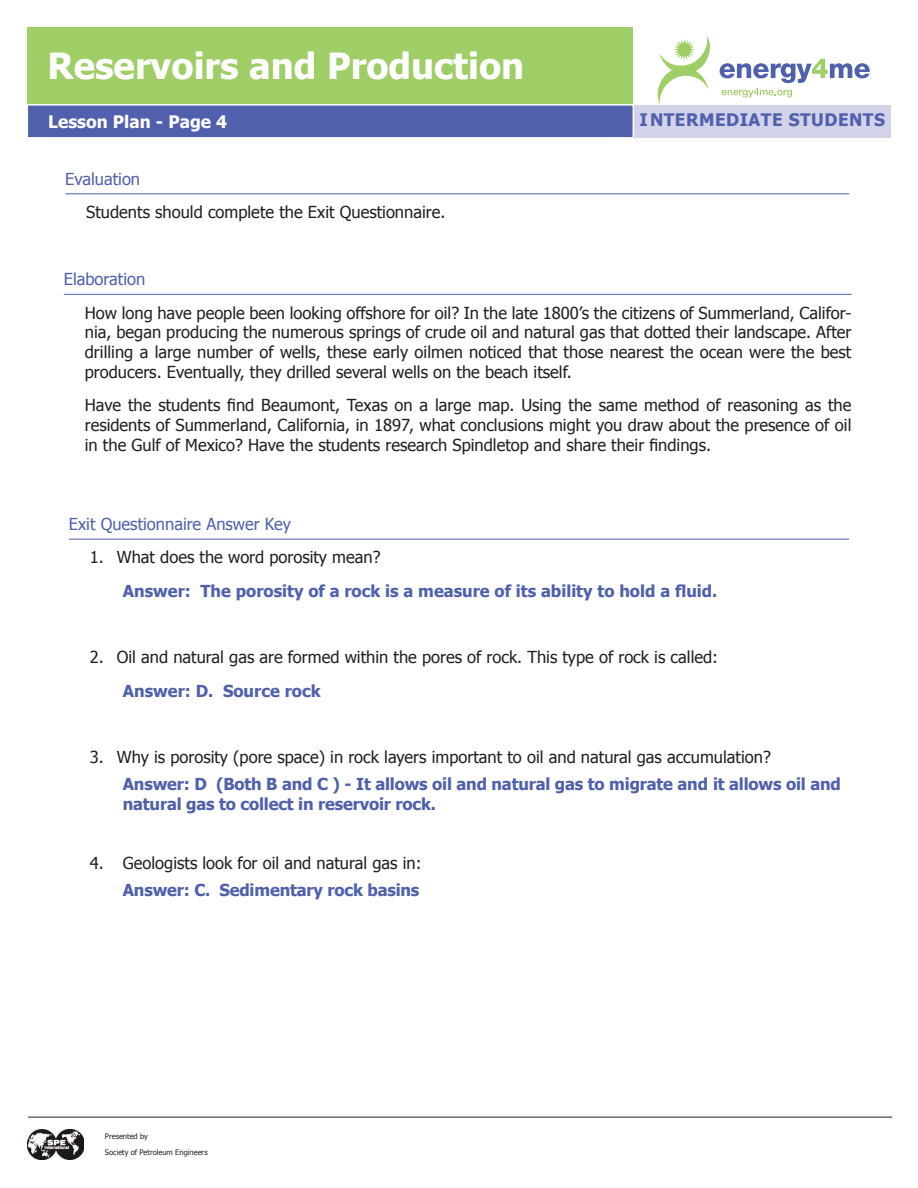
<style>
.page{position:relative;width:918px;height:1188px;background:#fff}
.page>*{position:absolute;margin:0;border:0;box-sizing:border-box;transform-origin:0 0}
.t1{font:700 36px "Tahoma";color:#fff}
.t2{font:700 17.25px "Tahoma";letter-spacing:.03em;color:#5060ac}
.t3{font:700 17.25px "Tahoma";color:#fff}
.t4{font:16.5px/19.8px "Tahoma";color:#231f20;text-align:justify}
.t5{font:700 16.5px/19.8px "Tahoma";letter-spacing:-.01em;color:#5060ac}
.t6{font:16.5px "Tahoma";color:#5060ac}
.t7{font:7.5px/15.8px "Tahoma";color:#231f20}
</style>
<div class="page">
<div style="left:633px;top:105px;width:258px;height:33px;background:#d2d3e9"></div>
<div style="left:27px;top:27px;width:606px;height:77px;background:#9fce66"></div>
<div style="left:27px;top:105px;width:606px;height:33px;background:#5060ac"></div>
<div style="left:27px;top:104px;width:607px;height:35px;border:2px solid #fffeff"></div>
<img style="left:27px;top:1130px;width:57px;height:29px">
<hr style="left:28px;top:1117px;width:864px;height:1px;background:#231f20">
<svg style="left:657px;top:35px;width:53px;height:69px"></svg>
<svg style="left:720px;top:59px;width:150px;height:38px"></svg>
<hr style="left:65px;top:193px;width:784px;height:1px;background:#5060ac">
<hr style="left:64px;top:294px;width:788px;height:1px;background:#5060ac">
<hr style="left:69px;top:539px;width:780px;height:1px;background:#5060ac">
<h1 class="t1" style="left:48px;top:52px;width:478px">Reservoirs and Production</h1>
<p class="t3" style="left:48px;top:115px;width:180px">Lesson Plan - Page 4</p>
<p class="t6" style="left:65px;top:172px;width:76px">Evaluation</p>
<p class="t4" style="left:86px;top:204px;width:361px">Students should complete the Exit Questionnaire.</p>
<p class="t2" style="left:640px;top:113px;width:247px">INTERMEDIATE STUDENTS</p>
<p class="t6" style="left:64px;top:273px;width:83px">Elaboration</p>
<p class="t4" style="left:85px;top:302px;width:768px">How long have people been looking offshore for oil? In the late 1800’s the citizens of Summerland, Califor&shy;nia, began producing the numerous springs of crude oil and natural gas that dotted their landscape. After drilling a large number of wells, these early oilmen noticed that those nearest the ocean were the best producers. Eventually, they drilled several wells on the beach itself.</p>
<p class="t4" style="left:85px;top:395px;width:768px">Have the students find Beaumont, Texas on a large map. Using the same method of reasoning as the residents of Summerland, California, in 1897, what conclusions might you draw about the presence of oil in the Gulf of Mexico? Have the students research Spindletop and share their findings.</p>
<p class="t6" style="left:69px;top:518px;width:224px">Exit Questionnaire Answer Key</p>
<p class="t4" style="left:90px;top:549px;width:292px">1. What does the word porosity mean?</p>
<p class="t5" style="left:123px;top:580px;width:596px">Answer: The porosity of a rock is a measure of its ability to hold a fluid.</p>
<p class="t4" style="left:90px;top:649px;width:630px">2. Oil and natural gas are formed within the pores of rock. This type of rock is called:</p>
<p class="t5" style="left:123px;top:682px;width:199px">Answer: D. Source rock</p>
<p class="t4" style="left:90px;top:749px;width:683px">3. Why is porosity (pore space) in rock layers important to oil and natural gas accumulation?</p>
<p class="t5" style="left:123px;top:775px;width:720px">Answer: D (Both B and C ) - It allows oil and natural gas to migrate and it allows oil and natural gas to collect in reservoir rock.</p>
<p class="t4" style="left:90px;top:855px;width:333px">4. Geologists look for oil and natural gas in:</p>
<p class="t5" style="left:123px;top:881px;width:298px">Answer: C. Sedimentary rock basins</p>
<p class="t7" style="left:105px;top:1129px;width:104px">Presented by<br>Society of Petroleum Engineers</p>
</div>
